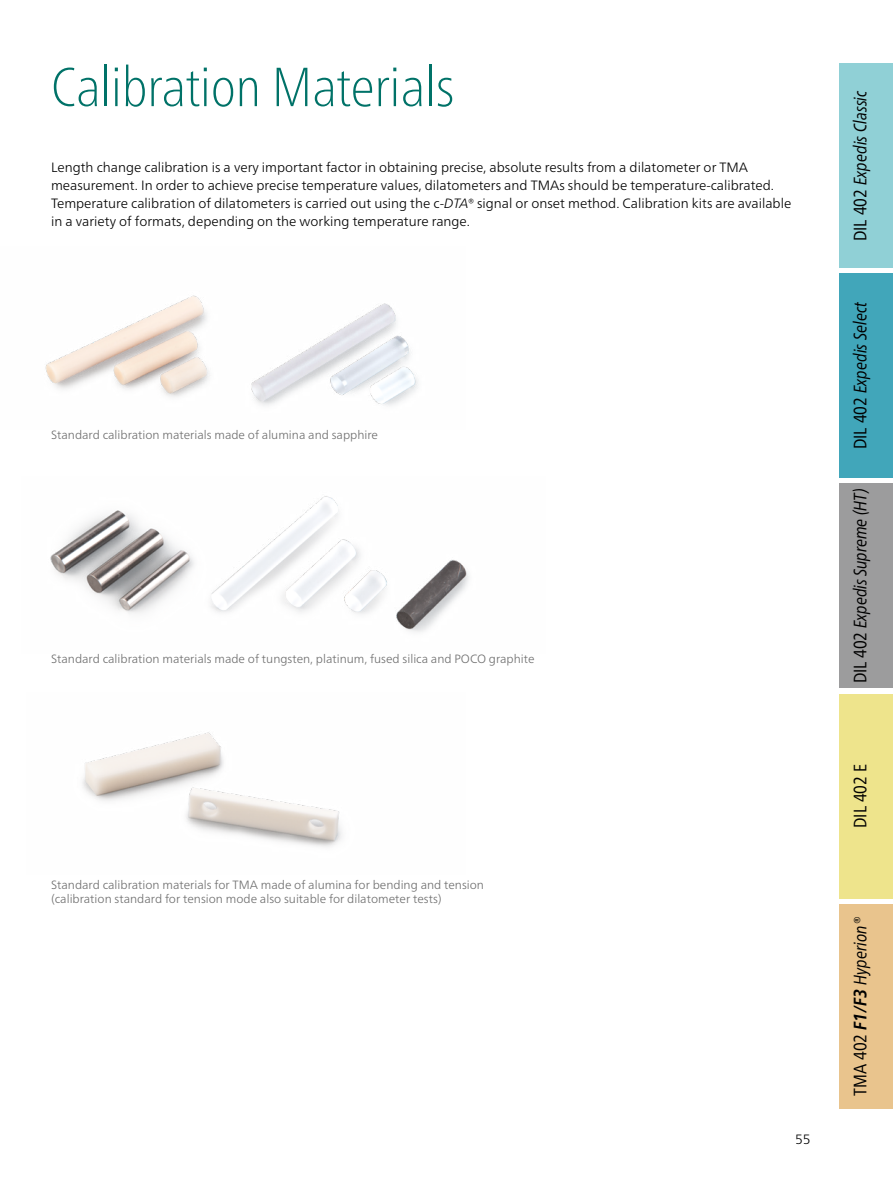
<style>
.page{position:relative;width:893px;height:1191px;background:#fff}
.page>*{position:absolute;margin:0;border:0;box-sizing:border-box;transform-origin:0 0}
.Headline_n{font:100 condensed 55.05px "Frutiger Neue LTW1 G";color:#007268}
.Subhead_1_schwarz_n{font:italic condensed 18px "Frutiger Neue LTW1 G";letter-spacing:-.01em;color:#000}
.Subhead_1_schwarz_n-2{font:condensed 18px "Frutiger Neue LTW1 G";color:#000}
.Fließtext_en_n{font:300 13.5px/18px "Frutiger Neue LTW1 G";color:#000}
.Bildunterschrift{font:300 12px "Frutiger Neue LTW1 G";color:#6e6e6e}
.s1{font-style:italic}
.s2{font-style:normal}
.s3{font-weight:700}
</style>
<div class="page">
<img style="left:45px;top:295px;width:373px;height:111px">
<img style="left:50px;top:496px;width:419px;height:136px">
<img style="left:82px;top:732px;width:260px;height:115px">
<div style="left:839px;top:904px;width:54px;height:204px;background:#e9c48d"></div>
<div style="left:839px;top:64px;width:54px;height:204px;background:#90d0d6"></div>
<div style="left:839px;top:274px;width:54px;height:204px;background:#41a6ba"></div>
<div style="left:839px;top:484px;width:54px;height:204px;background:#9c9c9d"></div>
<div style="left:839px;top:694px;width:54px;height:204px;background:#eee48c"></div>
<p class="Headline_n" style="left:51px;top:47px;width:405px">Calibration Materials</p>
<p class="Fließtext_en_n" style="left:51px;top:158px;width:742px">Length change calibration is a very important factor in obtaining precise, absolute results from a dilatometer or TMA measurement. In order to achieve precise temperature values, dilatometers and TMAs should be temperature-calibrated.<br>Temperature calibration of dilatometers is carried out using the c-<span class="s1">DTA®</span> signal or onset method. Calibration kits are available in a variety of formats, depending on the working temperature range.</p>
<p class="Bildunterschrift" style="left:51px;top:427px;width:328px">Standard calibration materials made of alumina and sapphire</p>
<p class="Bildunterschrift" style="left:51px;top:651px;width:485px">Standard calibration materials made of tungsten, platinum, fused silica and POCO graphite</p>
<p class="Bildunterschrift" style="left:51px;top:877px;width:435px">Standard calibration materials for TMA made of alumina for bending and tension</p>
<p class="Bildunterschrift" style="left:51px;top:892px;width:392px">(calibration standard for tension mode also suitable for dilatometer tests)</p>
<p class="Fließtext_en_n" style="left:795px;top:1130px;width:17px">55</p>
<p class="Subhead_1_schwarz_n" style="left:847px;top:241px;width:152px;rotate:-90deg"><span class="s2">DIL 402</span> Expedis Classic</p>
<p class="Subhead_1_schwarz_n" style="left:847px;top:449px;width:149px;rotate:-90deg"><span class="s2">DIL 402</span> Expedis Select</p>
<p class="Subhead_1_schwarz_n" style="left:847px;top:683px;width:196px;rotate:-90deg"><span class="s2">DIL 402</span> Expedis Supreme (HT)</p>
<p class="Subhead_1_schwarz_n-2" style="left:847px;top:828px;width:66px;rotate:-90deg">DIL 402 E</p>
<p class="Subhead_1_schwarz_n" style="left:847px;top:1096px;width:181px;rotate:-90deg"><span class="s2">TMA 402</span> <span class="s3">F1/F3</span> Hyperion®</p>
</div>
